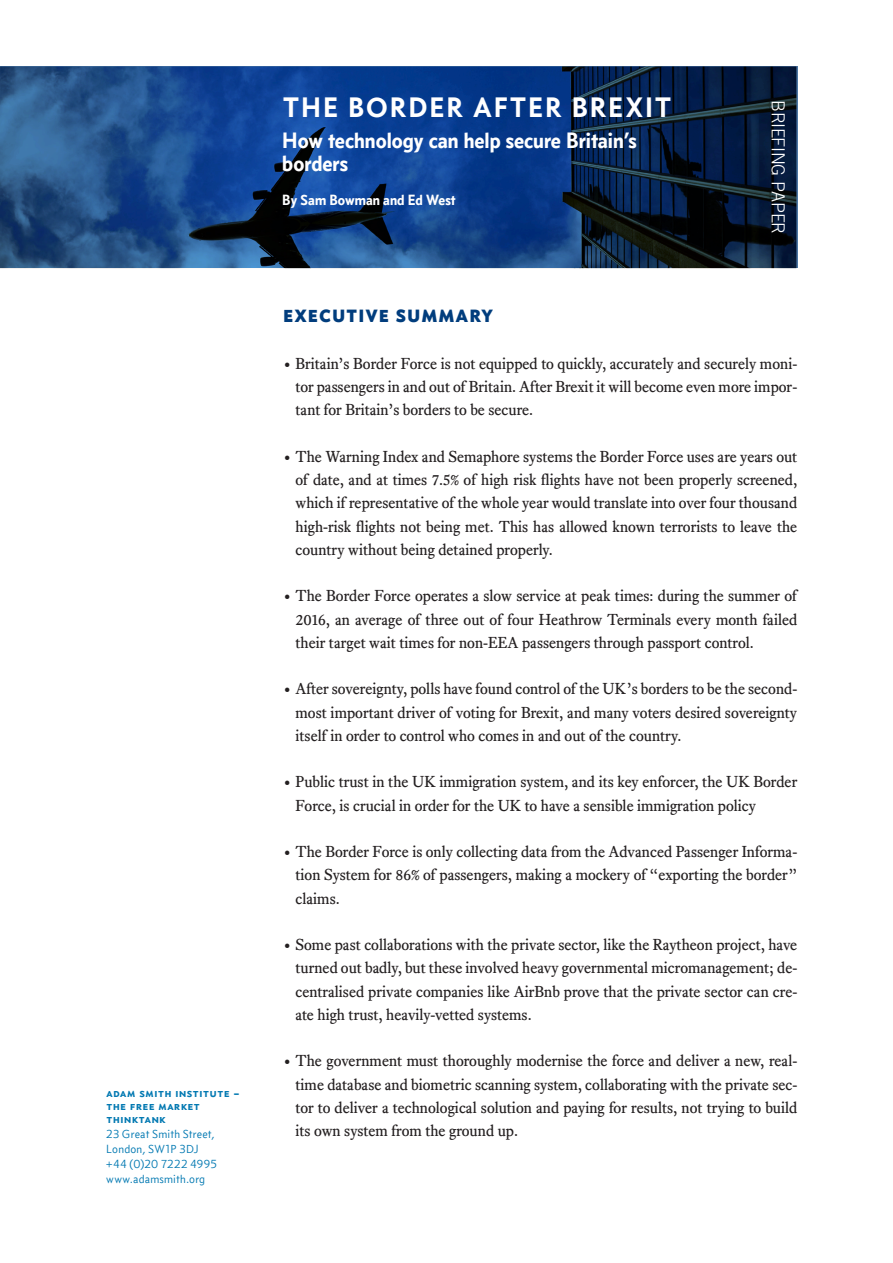
<style>
.page{position:relative;width:893px;height:1263px;background:#fff}
.page>*{position:absolute;margin:0;border:0;box-sizing:border-box;transform-origin:0 0}
.Briefing_title{font:28.5px "Concourse C6";color:#fff}
.Briefing_subtitle{font:22.5px/22.5px "Concourse T6";color:#fff}
.Sub_head_a{font:18px "Concourse C7";letter-spacing:.02em;color:#013d7d}
.Briefing_Paper_tab{font:300 18px "Trade Gothic LT Std";letter-spacing:-.025em;color:#fff}
.t1{font:15.75px/23.2px "Equity Text A";color:#231f20;text-align:justify}
.Briefing_subtitle-2{font:15px "Concourse T6";color:#fff}
.t2{font:12px/15px "Concourse T3";letter-spacing:.015em;color:#0379b2}
.t3{font:12px/12.8px "Concourse C6";color:#0379b2}
</style>
<div class="page">
<svg style="left:0;top:66px;width:797px;height:202px;background:#123a71"></svg>
<p class="t3" style="left:106px;top:1086px;width:135px">adam smith institute – the free market thinktank</p>
<p class="t2" style="left:106px;top:1126px;width:112px">23 Great Smith Street,<br>London, SW1P 3DJ +44 (0)20 7222 4995 www.adamsmith.org</p>
<p class="Briefing_title" style="left:282px;top:90px;width:391px">THE BORDER AFTER BREXIT</p>
<p class="Briefing_subtitle" style="left:282px;top:129px;width:356px">How technology can help secure Britain’s borders</p>
<p class="Briefing_subtitle-2" style="left:282px;top:191px;width:175px">By Sam Bowman and Ed West</p>
<p class="Briefing_Paper_tab" style="left:789px;top:100px;width:135px;rotate:90deg">BRIEFING PAPER</p>
<p class="Sub_head_a" style="left:283px;top:305px;width:212px">EXECUTIVE SUMMARY</p>
<p class="t1" style="left:296px;top:352px;width:503px;text-indent:-13px">• Britain’s Border Force is not equipped to quickly, accurately and securely moni&shy;tor passengers in and out of Britain. After Brexit it will become even more impor&shy;tant for Britain’s borders to be secure.</p>
<p class="t1" style="left:296px;top:445px;width:503px;text-indent:-13px">• The Warning Index and Semaphore systems the Border Force uses are years out of date, and at times 7.5% of high risk flights have not been properly screened, which if representative of the whole year would translate into over four thousand high-risk flights not being met. This has allowed known terrorists to leave the country without being detained properly.</p>
<p class="t1" style="left:296px;top:584px;width:503px;text-indent:-13px">• The Border Force operates a slow service at peak times: during the summer of 2016, an average of three out of four Heathrow Terminals every month failed their target wait times for non-EEA passengers through passport control.</p>
<p class="t1" style="left:296px;top:677px;width:503px;text-indent:-13px">• After sovereignty, polls have found control of the UK’s borders to be the second&shy;most important driver of voting for Brexit, and many voters desired sovereignty itself in order to control who comes in and out of the country.</p>
<p class="t1" style="left:296px;top:770px;width:503px;text-indent:-13px">• Public trust in the UK immigration system, and its key enforcer, the UK Border<br>Force, is crucial in order for the UK to have a sensible immigration policy</p>
<p class="t1" style="left:296px;top:840px;width:504px;text-indent:-13px">• The Border Force is only collecting data from the Advanced Passenger Informa&shy;tion System for 86% of passengers, making a mockery of “exporting the border” claims.</p>
<p class="t1" style="left:296px;top:933px;width:503px;text-indent:-13px">• Some past collaborations with the private sector, like the Raytheon project, have turned out badly, but these involved heavy governmental micromanagement; de&shy;centralised private companies like AirBnb prove that the private sector can cre&shy;ate high trust, heavily-vetted systems.</p>
<p class="t1" style="left:296px;top:1049px;width:503px;text-indent:-13px">• The government must thoroughly modernise the force and deliver a new, real&shy;time database and biometric scanning system, collaborating with the private sec&shy;tor to deliver a technological solution and paying for results, not trying to build its own system from the ground up.</p>
</div>
